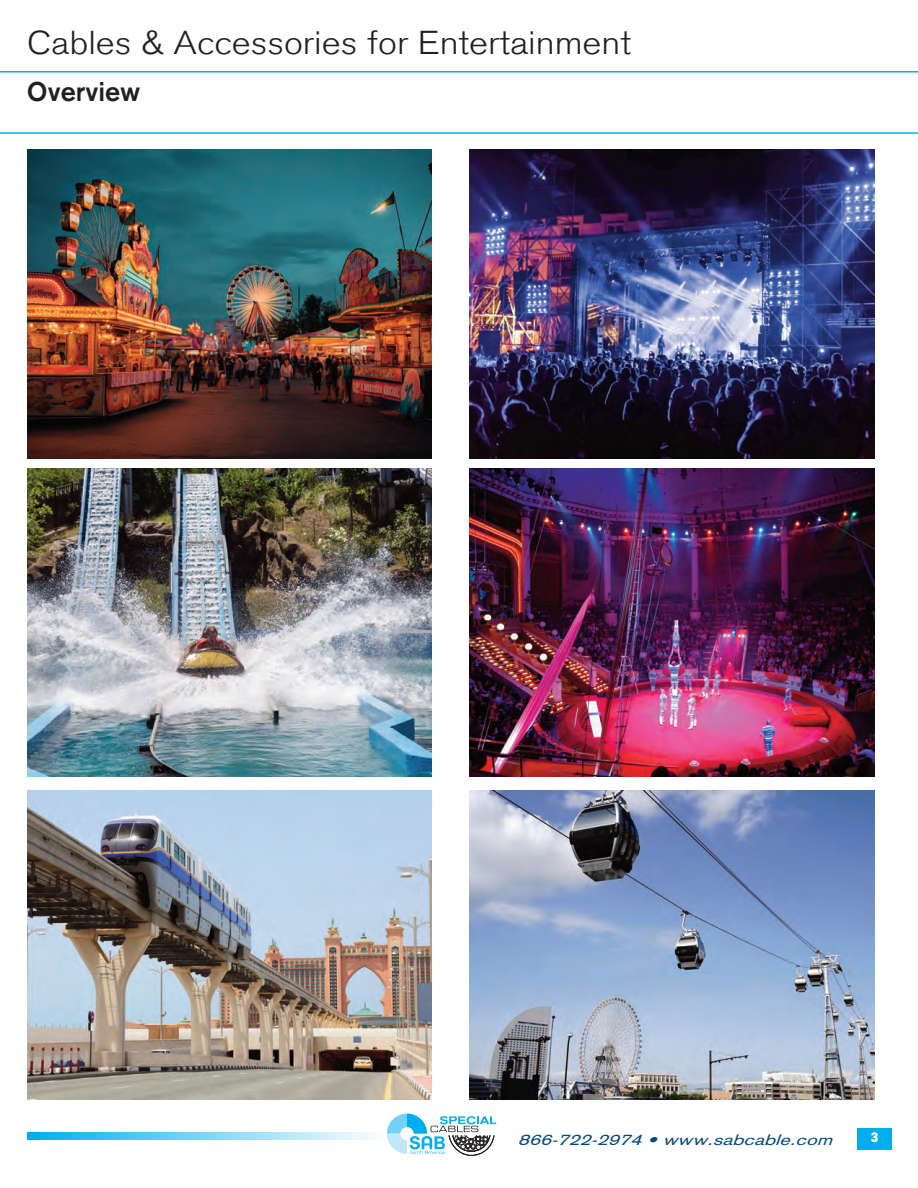
<style>
.page{position:relative;width:918px;height:1188px;background:#fff}
.page>*{position:absolute;margin:0;border:0;box-sizing:border-box;transform-origin:0 0}
.t1{font:300 33px "Akzidenz Grotesk Std";color:#231f20;scale:1.1 1}
.t2{font:500 27px "Akzidenz Grotesk Std";color:#231f20}
.t3{font:italic 15px "Akzidenz Grotesk";letter-spacing:.015em;color:#004a7f;scale:1.3 1}
.t4{font:800 13.5px "Akzidenz Grotesk BQ";color:#fff}
</style>
<div class="page">
<div style="left:857px;top:1128px;width:34px;height:21px;background:#00aeef"></div>
<svg style="left:387px;top:1114px;width:109px;height:42px"></svg>
<svg style="left:27px;top:1133px;width:347px;height:6px"></svg>
<hr style="left:0;top:71px;width:918px;height:2px;background:#00aeef">
<hr style="left:0;top:132px;width:918px;height:2px;background:#00aeef">
<img style="left:469px;top:468px;width:405px;height:309px">
<img style="left:27px;top:150px;width:405px;height:308px">
<img style="left:469px;top:790px;width:405px;height:309px">
<img style="left:27px;top:790px;width:405px;height:309px">
<img style="left:27px;top:468px;width:405px;height:309px">
<img style="left:469px;top:150px;width:405px;height:308px">
<p class="t1" style="left:27px;top:24px;width:551px">Cables &amp; Accessories for Entertainment</p>
<p class="t2" style="left:27px;top:75px;width:115px">Overview</p>
<p class="t3" style="left:518px;top:1130px;width:243px">866-722-2974 • www.sabcable.com</p>
<p class="t4" style="left:871px;top:1130px;width:9px">3</p>
</div>
